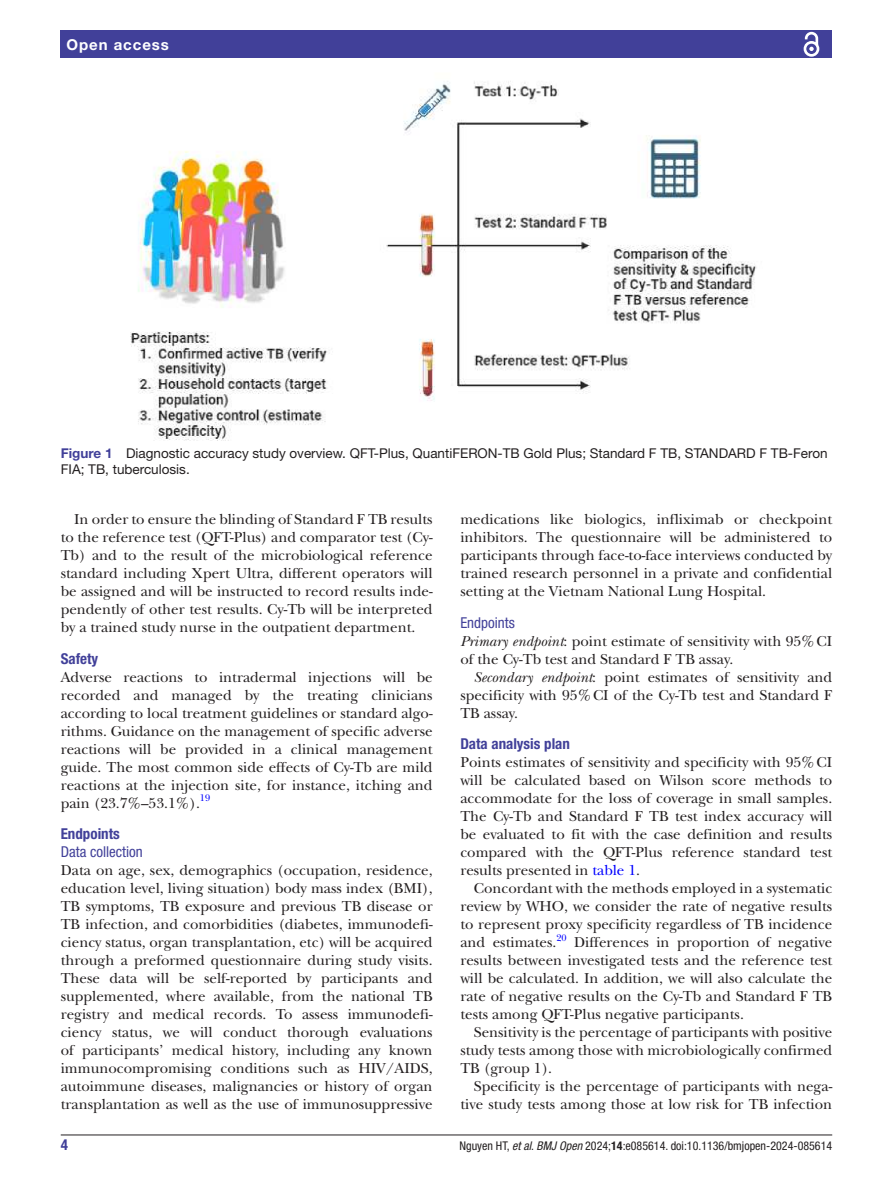
<style>
.page{position:relative;width:893px;height:1191px;background:#fff}
.page>*{position:absolute;margin:0;border:0;box-sizing:border-box;transform-origin:0 0}
.t1{font:15px/18px "New Baskerville";color:#231f20;text-align:justify}
.t2{font:700 condensed 15px "Helvetica Neue LT Std";color:#414099}
.t3{font:condensed 15px "Helvetica Neue LT Std";color:#414099}
.t4{font:700 15px "Helvetica Neue LT Std";letter-spacing:.065em;color:#fff}
.t5{font:13.5px/16.2px "Helvetica Neue LT Std";color:#231f20}
.t6{font:condensed 12px "Helvetica Neue LT Std";color:#231f20}
.t7{font:9.9px "New Baskerville";color:#00f}
.s1{font-weight:700;color:#414099}
.s2{font-style:italic}
.s3{color:#00f}
.s4{font-weight:700}
</style>
<div class="page">
<hr style="left:61px;top:1134px;width:771px;height:1px;background:#231f20">
<div style="left:61px;top:31px;width:771px;height:27px;background:#414099"></div>
<svg style="left:803px;top:31px;width:17px;height:26px"></svg>
<img style="left:131px;top:81px;width:626px;height:359px">
<p class="t4" style="left:66px;top:35px;width:104px">Open access</p>
<p class="t5" style="left:61px;top:445px;width:768px"><span class="s1">Figure 1</span> Diagnostic accuracy study overview. QFT-Plus, QuantiFERON-TB Gold Plus; Standard F TB, STANDARD F TB-Feron<br>FIA; TB, tuberculosis.</p>
<p class="t1" style="left:61px;top:510px;width:373px;text-indent:14px">In order to ensure the blinding of Standard F TB results to the reference test (QFT-Plus) and comparator test (Cy-Tb) and to the result of the microbiological reference standard including Xpert Ultra, different operators will be assigned and will be instructed to record results inde&shy;pendently of other test results. Cy-Tb will be interpreted by a trained study nurse in the outpatient department.</p>
<p class="t2" style="left:61px;top:649px;width:39px">Safety</p>
<p class="t1" style="left:61px;top:668px;width:373px">Adverse reactions to intradermal injections will be recorded and managed by the treating clinicians according to local treatment guidelines or standard algo&shy;rithms. Guidance on the management of specific adverse reactions will be provided in a clinical management guide. The most common side effects of Cy-Tb are mild reactions at the injection site, for instance, itching and pain (23.7%–53.1%).</p>
<p class="t7" style="left:200px;top:792px;width:12px">19</p>
<p class="t2" style="left:61px;top:825px;width:61px">Endpoints</p>
<p class="t3" style="left:61px;top:843px;width:84px">Data collection</p>
<p class="t1" style="left:61px;top:861px;width:373px">Data on age, sex, demographics (occupation, residence, education level, living situation) body mass index (BMI), TB symptoms, TB exposure and previous TB disease or TB infection, and comorbidities (diabetes, immunodefi&shy;ciency status, organ transplantation, etc) will be acquired through a preformed questionnaire during study visits.<br>These data will be self-reported by participants and supplemented, where available, from the national TB registry and medical records. To assess immunodefi&shy;ciency status, we will conduct thorough evaluations of participants’ medical history, including any known immunocompromising conditions such as HIV/AIDS, autoimmune diseases, malignancies or history of organ transplantation as well as the use of immunosuppressive</p>
<p class="t1" style="left:460px;top:510px;width:373px">medications like biologics, infliximab or checkpoint inhibitors. The questionnaire will be administered to participants through face-to-face interviews conducted by trained research personnel in a private and confidential setting at the Vietnam National Lung Hospital.</p>
<p class="t3" style="left:460px;top:613px;width:56px">Endpoints</p>
<p class="t1" style="left:460px;top:632px;width:373px"><span class="s2">Primary endpoint</span>: point estimate of sensitivity with 95%CI of the Cy-Tb test and Standard F TB assay.</p>
<p class="t1" style="left:460px;top:668px;width:373px;text-indent:13px"><span class="s2">Secondary endpoint</span>: point estimates of sensitivity and specificity with 95%CI of the Cy-Tb test and Standard F TB assay.</p>
<p class="t2" style="left:460px;top:735px;width:111px">Data analysis plan</p>
<p class="t1" style="left:460px;top:753px;width:373px">Points estimates of sensitivity and specificity with 95%CI will be calculated based on Wilson score methods to accommodate for the loss of coverage in small samples.<br>The Cy-Tb and Standard F TB test index accuracy will be evaluated to fit with the case definition and results compared with the QFT-Plus reference standard test results presented in <span class="s3">table 1</span>.</p>
<p class="t1" style="left:460px;top:879px;width:373px;text-indent:13px">Concordant with the methods employed in a systematic review by WHO, we consider the rate of negative results to represent proxy specificity regardless of TB incidence and estimates.</p>
<p class="t7" style="left:556px;top:931px;width:12px">20</p>
<p class="t1" style="left:460px;top:933px;width:373px;text-indent:114px">Differences in proportion of negative results between investigated tests and the reference test will be calculated. In addition, we will also calculate the rate of negative results on the Cy-Tb and Standard F TB tests among QFT-Plus negative participants.</p>
<p class="t1" style="left:460px;top:1023px;width:373px;text-indent:14px">Sensitivity is the percentage of participants with positive study tests among those with microbiologically confirmed TB (group 1).</p>
<p class="t1" style="left:460px;top:1077px;width:373px;text-align:right">Specificity is the percentage of participants with nega&shy;tive study tests among those at low risk for TB infection</p>
<p class="t2" style="left:61px;top:1135px;width:9px">4</p>
<p class="t6" style="left:459px;top:1138px;width:374px">Nguyen HT, <span class="s2">et al</span>. <span class="s2">BMJ Open</span> 2024;<span class="s4">14</span>:e085614. doi:10.1136/bmjopen-2024-085614</p>
</div>
